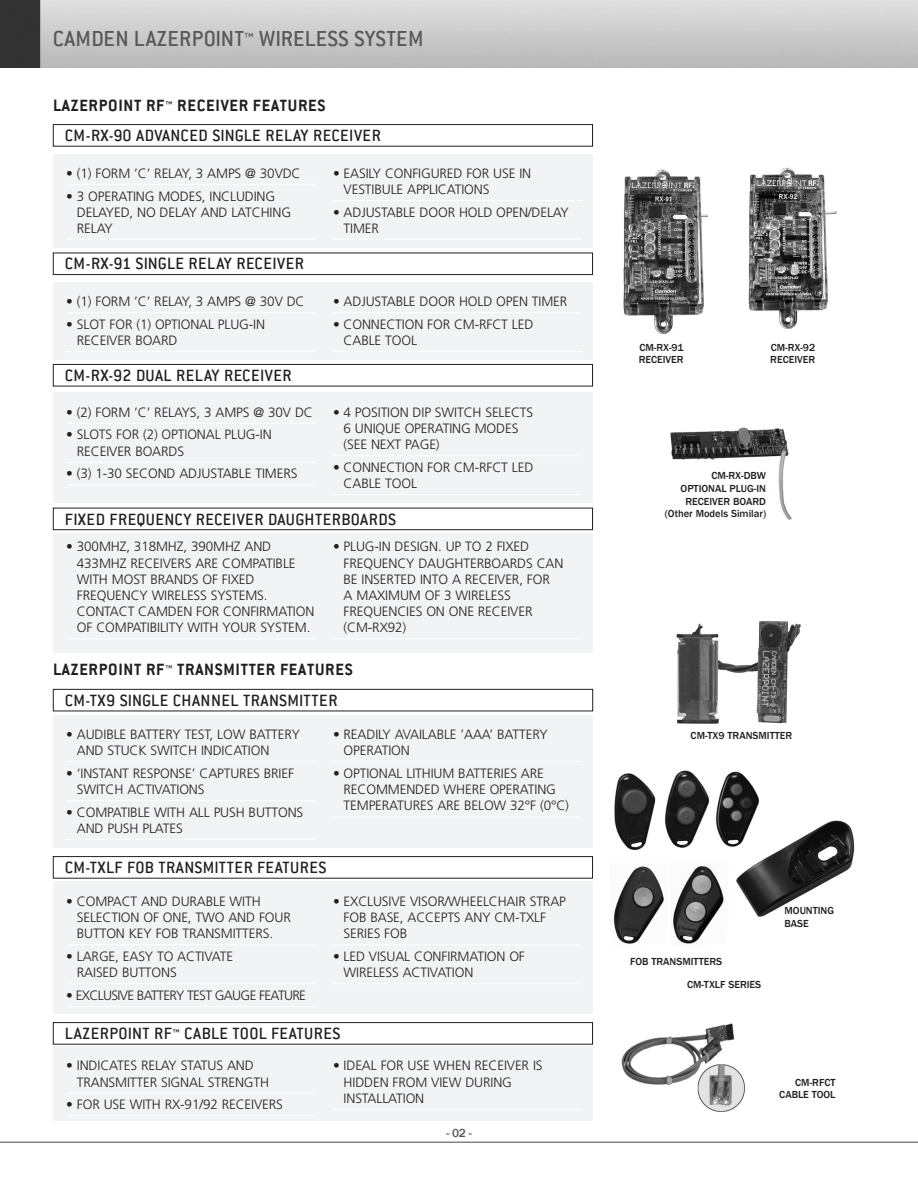
<style>
.page{position:relative;width:918px;height:1188px;background:#fff}
.page>*{position:absolute;margin:0;border:0;box-sizing:border-box;transform-origin:0 0}
.N-SS-H2__80_GRAY{font:500 24px "Conduit ITC";letter-spacing:.01em;color:#57585a}
.N-SS-H3__inside_whit{font:500 18px "Conduit ITC";letter-spacing:.025em;color:#231f20}
.N-SS-H3__inside_whit-2{font:700 18px "Conduit ITC";letter-spacing:.04em;color:#231f20}
._1N-SS-Specifiaction{font:300 13.5px/16.2px "Frutiger";letter-spacing:-.01em;color:#231f20}
._1N-SS-Specifiaction-2{font:300 13.5px "Frutiger";letter-spacing:-.05em;color:#231f20}
.n-title_next_pages_c{font:500 12px "Franklin Gothic";color:#57585a}
.N-SS-Image_Descripti{font:500 10.5px/12.6px "Franklin Gothic";color:#231f20}
</style>
<div class="page">
<hr style="left:0;top:1142px;width:918px;height:1px;background:#808285">
<img style="left:0;top:0;width:918px;height:67px">
<div style="left:53px;top:282px;width:540px;height:77px;background:#f2f3f4"></div>
<div style="left:53px;top:154px;width:540px;height:93px;background:#f2f3f4"></div>
<div style="left:53px;top:393px;width:540px;height:110px;background:#f2f3f4"></div>
<div style="left:53px;top:533px;width:540px;height:120px;background:#f2f3f4"></div>
<div style="left:53px;top:882px;width:540px;height:132px;background:#f2f3f4"></div>
<div style="left:53px;top:1046px;width:540px;height:75px;background:#f2f3f4"></div>
<div style="left:53px;top:253px;width:540px;height:22px;border:1px solid #231f20"></div>
<div style="left:53px;top:124px;width:540px;height:23px;border:1px solid #231f20"></div>
<div style="left:53px;top:364px;width:540px;height:22px;border:1px solid #231f20"></div>
<div style="left:53px;top:508px;width:540px;height:22px;border:1px solid #231f20"></div>
<div style="left:53px;top:856px;width:540px;height:23px;border:1px solid #231f20"></div>
<div style="left:53px;top:1022px;width:540px;height:23px;border:1px solid #231f20"></div>
<hr style="left:66px;top:312px;width:249px;height:1px;background:#fff">
<hr style="left:66px;top:351px;width:249px;height:1px;background:#fff">
<hr style="left:333px;top:312px;width:249px;height:1px;background:#fff">
<hr style="left:333px;top:351px;width:249px;height:1px;background:#fff">
<hr style="left:66px;top:184px;width:249px;height:1px;background:#fff">
<hr style="left:66px;top:239px;width:249px;height:1px;background:#fff">
<hr style="left:333px;top:200px;width:249px;height:1px;background:#fff">
<hr style="left:333px;top:239px;width:249px;height:1px;background:#fff">
<hr style="left:66px;top:423px;width:249px;height:1px;background:#fff">
<hr style="left:66px;top:462px;width:249px;height:1px;background:#fff">
<hr style="left:66px;top:484px;width:249px;height:1px;background:#fff">
<hr style="left:333px;top:455px;width:249px;height:1px;background:#fff">
<hr style="left:333px;top:494px;width:249px;height:1px;background:#fff">
<hr style="left:66px;top:639px;width:249px;height:1px;background:#fff">
<hr style="left:333px;top:639px;width:249px;height:1px;background:#fff">
<hr style="left:66px;top:944px;width:249px;height:1px;background:#fff">
<hr style="left:66px;top:983px;width:249px;height:1px;background:#fff">
<hr style="left:66px;top:1006px;width:249px;height:1px;background:#fff">
<hr style="left:333px;top:944px;width:249px;height:1px;background:#fff">
<hr style="left:333px;top:983px;width:249px;height:1px;background:#fff">
<hr style="left:66px;top:1093px;width:249px;height:1px;background:#fff">
<hr style="left:66px;top:1115px;width:249px;height:1px;background:#fff">
<hr style="left:333px;top:1109px;width:249px;height:1px;background:#fff">
<div style="left:53px;top:715px;width:540px;height:133px;background:#f2f3f4"></div>
<div style="left:53px;top:689px;width:540px;height:22px;border:1px solid #231f20"></div>
<hr style="left:66px;top:761px;width:249px;height:1px;background:#fff">
<hr style="left:66px;top:800px;width:249px;height:1px;background:#fff">
<hr style="left:66px;top:839px;width:249px;height:1px;background:#fff">
<hr style="left:333px;top:761px;width:249px;height:1px;background:#fff">
<hr style="left:333px;top:816px;width:249px;height:1px;background:#fff">
<img style="left:736px;top:820px;width:119px;height:97px">
<img style="left:621px;top:1023px;width:124px;height:89px">
<img style="left:748px;top:167px;width:89px;height:162px">
<img style="left:623px;top:169px;width:85px;height:165px">
<img style="left:676px;top:621px;width:125px;height:103px">
<img style="left:670px;top:427px;width:122px;height:93px">
<img style="left:614px;top:770px;width:151px;height:81px">
<img style="left:613px;top:866px;width:111px;height:78px">
<p class="N-SS-H2__80_GRAY" style="left:53px;top:25px;width:372px">CAMDEN LAZERPOINT™ WIRELESS SYSTEM</p>
<p class="N-SS-H3__inside_whit-2" style="left:53px;top:95px;width:274px">LAZERPOINT RF™ RECEIVER FEATURES</p>
<p class="N-SS-H3__inside_whit" style="left:65px;top:125px;width:318px">CM-RX-90 ADVANCED SINGLE RELAY RECEIVER</p>
<p class="_1N-SS-Specifiaction" style="left:66px;top:165px;width:236px">• (1) FORM ’C’ RELAY, 3 AMPS @ 30VDC</p>
<p class="_1N-SS-Specifiaction" style="left:77px;top:188px;width:216px;text-indent:-11px">• 3 OPERATING MODES, INCLUDING<br>DELAYED, NO DELAY AND LATCHING<br>RELAY</p>
<p class="N-SS-H3__inside_whit" style="left:65px;top:254px;width:241px">CM-RX-91 SINGLE RELAY RECEIVER</p>
<p class="_1N-SS-Specifiaction" style="left:66px;top:293px;width:240px">• (1) FORM ’C’ RELAY, 3 AMPS @ 30V DC</p>
<p class="_1N-SS-Specifiaction" style="left:77px;top:316px;width:190px;text-indent:-11px">• SLOT FOR (1) OPTIONAL PLUG-IN<br>RECEIVER BOARD</p>
<p class="N-SS-H3__inside_whit" style="left:65px;top:365px;width:229px">CM-RX-92 DUAL RELAY RECEIVER</p>
<p class="_1N-SS-Specifiaction" style="left:66px;top:404px;width:248px">• (2) FORM ’C’ RELAYS, 3 AMPS @ 30V DC</p>
<p class="_1N-SS-Specifiaction" style="left:77px;top:427px;width:196px;text-indent:-11px">• SLOTS FOR (2) OPTIONAL PLUG-IN<br>RECEIVER BOARDS</p>
<p class="_1N-SS-Specifiaction" style="left:66px;top:466px;width:233px">• (3) 1-30 SECOND ADJUSTABLE TIMERS</p>
<p class="_1N-SS-Specifiaction" style="left:344px;top:165px;width:189px;text-indent:-11px">• EASILY CONFIGURED FOR USE IN<br>VESTIBULE APPLICATIONS</p>
<p class="_1N-SS-Specifiaction" style="left:344px;top:204px;width:227px;text-indent:-11px">• ADJUSTABLE DOOR HOLD OPEN/DELAY<br>TIMER</p>
<p class="_1N-SS-Specifiaction" style="left:333px;top:293px;width:236px">• ADJUSTABLE DOOR HOLD OPEN TIMER</p>
<p class="_1N-SS-Specifiaction" style="left:344px;top:316px;width:191px;text-indent:-11px">• CONNECTION FOR CM-RFCT LED<br>CABLE TOOL</p>
<p class="_1N-SS-Specifiaction" style="left:344px;top:404px;width:191px;text-indent:-11px">• 4 POSITION DIP SWITCH SELECTS<br>6 UNIQUE OPERATING MODES (SEE NEXT PAGE)</p>
<p class="_1N-SS-Specifiaction" style="left:344px;top:459px;width:191px;text-indent:-11px">• CONNECTION FOR CM-RFCT LED<br>CABLE TOOL</p>
<p class="N-SS-H3__inside_whit" style="left:65px;top:509px;width:333px">FIXED FREQUENCY RECEIVER DAUGHTERBOARDS</p>
<p class="_1N-SS-Specifiaction" style="left:77px;top:539px;width:239px;text-indent:-11px">• 300MHZ, 318MHZ, 390MHZ AND<br>433MHZ RECEIVERS ARE COMPATIBLE<br>WITH MOST BRANDS OF FIXED<br>FREQUENCY WIRELESS SYSTEMS.<br>CONTACT CAMDEN FOR CONFIRMATION<br>OF COMPATIBILITY WITH YOUR SYSTEM.</p>
<p class="_1N-SS-Specifiaction" style="left:344px;top:539px;width:221px;text-indent:-11px">• PLUG-IN DESIGN. UP TO 2 FIXED<br>FREQUENCY DAUGHTERBOARDS CAN<br>BE INSERTED INTO A RECEIVER, FOR<br>A MAXIMUM OF 3 WIRELESS<br>FREQUENCIES ON ONE RECEIVER (CM-RX92)</p>
<p class="N-SS-H3__inside_whit-2" style="left:53px;top:659px;width:301px">LAZERPOINT RF™ TRANSMITTER FEATURES</p>
<p class="N-SS-H3__inside_whit" style="left:65px;top:690px;width:274px">CM-TX9 SINGLE CHANNEL TRANSMITTER</p>
<p class="_1N-SS-Specifiaction" style="left:77px;top:726px;width:225px;text-indent:-11px">• AUDIBLE BATTERY TEST, LOW BATTERY<br>AND STUCK SWITCH INDICATION</p>
<p class="_1N-SS-Specifiaction" style="left:77px;top:765px;width:219px;text-indent:-11px">• ‘INSTANT RESPONSE’ CAPTURES BRIEF<br>SWITCH ACTIVATIONS</p>
<p class="_1N-SS-Specifiaction" style="left:77px;top:804px;width:228px;text-indent:-11px">• COMPATIBLE WITH ALL PUSH BUTTONS<br>AND PUSH PLATES</p>
<p class="_1N-SS-Specifiaction" style="left:344px;top:726px;width:206px;text-indent:-11px">• READILY AVAILABLE ’AAA’ BATTERY<br>OPERATION</p>
<p class="_1N-SS-Specifiaction" style="left:344px;top:765px;width:227px;text-indent:-11px">• OPTIONAL LITHIUM BATTERIES ARE<br>RECOMMENDED WHERE OPERATING<br>TEMPERATURES ARE BELOW 32°F (0°C)</p>
<p class="N-SS-H3__inside_whit" style="left:65px;top:857px;width:263px">CM-TXLF FOB TRANSMITTER FEATURES</p>
<p class="_1N-SS-Specifiaction" style="left:77px;top:893px;width:215px;text-indent:-11px">• COMPACT AND DURABLE WITH<br>SELECTION OF ONE, TWO AND FOUR<br>BUTTON KEY FOB TRANSMITTERS.</p>
<p class="_1N-SS-Specifiaction" style="left:77px;top:948px;width:158px;text-indent:-11px">• LARGE, EASY TO ACTIVATE<br>RAISED BUTTONS</p>
<p class="_1N-SS-Specifiaction-2" style="left:66px;top:988px;width:241px">• EXCLUSIVE BATTERY TEST GAUGE FEATURE</p>
<p class="_1N-SS-Specifiaction" style="left:344px;top:893px;width:224px;text-indent:-11px">• EXCLUSIVE VISOR/WHEELCHAIR STRAP<br>FOB BASE, ACCEPTS ANY CM-TXLF<br>SERIES FOB</p>
<p class="_1N-SS-Specifiaction" style="left:344px;top:948px;width:183px;text-indent:-11px">• LED VISUAL CONFIRMATION OF<br>WIRELESS ACTIVATION</p>
<p class="N-SS-H3__inside_whit" style="left:65px;top:1023px;width:277px">LAZERPOINT RF™ CABLE TOOL FEATURES</p>
<p class="_1N-SS-Specifiaction" style="left:77px;top:1058px;width:194px;text-indent:-11px">• INDICATES RELAY STATUS AND<br>TRANSMITTER SIGNAL STRENGTH</p>
<p class="_1N-SS-Specifiaction" style="left:66px;top:1097px;width:218px">• FOR USE WITH RX-91/92 RECEIVERS</p>
<p class="_1N-SS-Specifiaction" style="left:344px;top:1058px;width:201px;text-indent:-11px">• IDEAL FOR USE WHEN RECEIVER IS<br>HIDDEN FROM VIEW DURING<br>INSTALLATION</p>
<p class="n-title_next_pages_c" style="left:446px;top:1126px;width:27px">- 02 -</p>
<p class="N-SS-Image_Descripti" style="left:639px;top:341px;width:46px">CM-RX-91<br>RECEIVER</p>
<p class="N-SS-Image_Descripti" style="left:770px;top:341px;width:46px">CM-RX-92<br>RECEIVER</p>
<p class="N-SS-Image_Descripti" style="left:665px;top:470px;width:103px;text-align:right">CM-RX-DBW<br>OPTIONAL PLUG-IN<br>RECEIVER BOARD (Other Models Similar)</p>
<p class="N-SS-Image_Descripti" style="left:691px;top:729px;width:103px">CM-TX9 TRANSMITTER</p>
<p class="N-SS-Image_Descripti" style="left:630px;top:955px;width:93px">FOB TRANSMITTERS</p>
<p class="N-SS-Image_Descripti" style="left:687px;top:978px;width:76px">CM-TXLF SERIES</p>
<p class="N-SS-Image_Descripti" style="left:784px;top:905px;width:51px">MOUNTING<br>BASE</p>
<p class="N-SS-Image_Descripti" style="left:779px;top:1076px;width:58px;text-align:right">CM-RFCT<br>CABLE TOOL</p>
</div>
